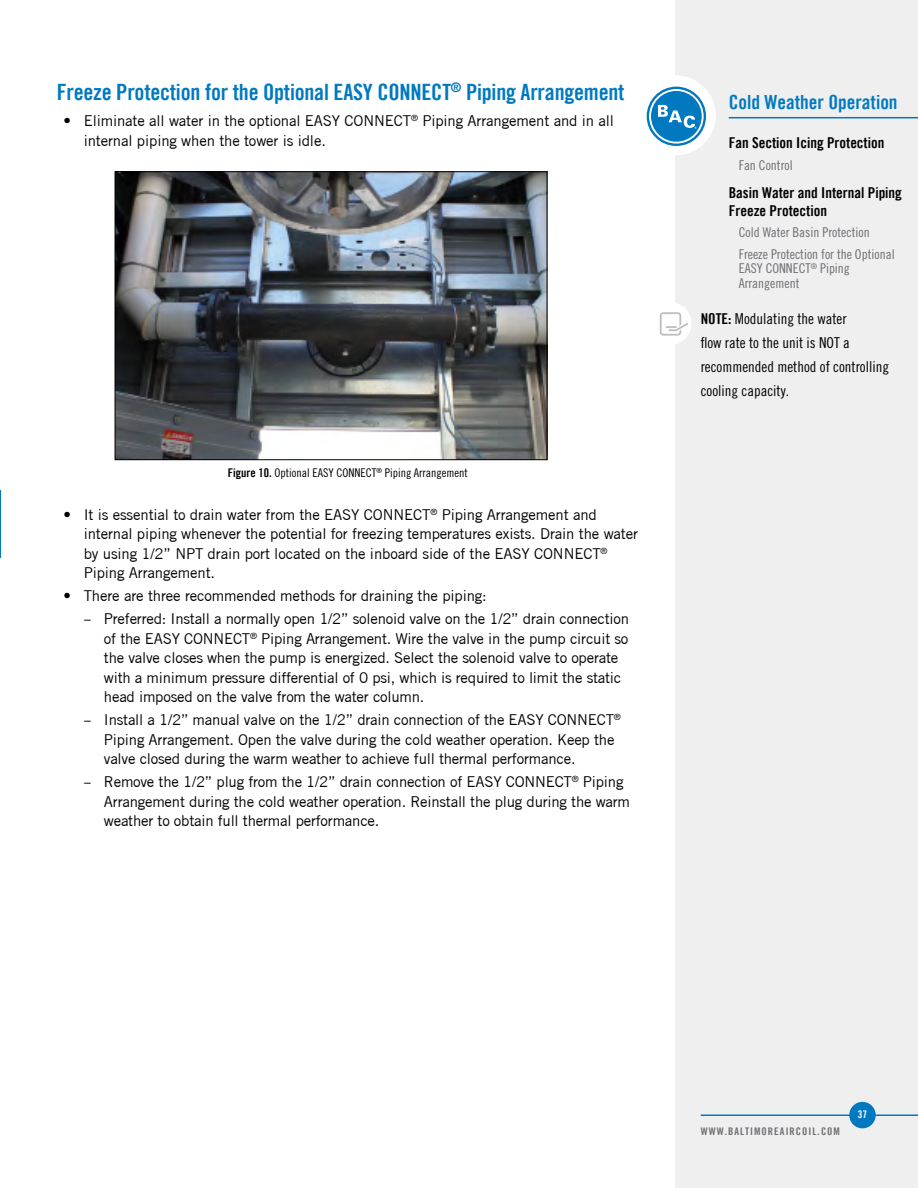
<style>
.page{position:relative;width:918px;height:1188px;background:#fff}
.page>*{position:absolute;margin:0;border:0;box-sizing:border-box;transform-origin:0 0}
.t1{font:22.5px "Trade Gothic LT Bold Cond Twenty";letter-spacing:-.01em;color:#0079c1}
.t2{font:19.5px "Trade Gothic LT Bold Cond Twenty";color:#0079c1}
.t3{font:15px/19.5px "Trade Gothic";letter-spacing:-.015em;color:#000}
.t4{font:15px/24px "Trade Gothic LT Pro Cn 18";color:#000}
.t5{font:15px/18px "Trade Gothic LT Bold Cond Twenty";color:#000}
.t6{font:13.5px/21.3px "Trade Gothic LT Pro Cn 18";color:#6d6e71}
.t7{font:12px "Trade Gothic LT Pro Cn 18";color:#000}
.t8{font:10.5px "Trade Gothic LT Bold Cond Twenty";letter-spacing:.1em;color:#6d6e71}
.t9{font:10.5px "Trade Gothic LT Bold Cond Twenty";color:#fff}
.s1{font-family:"Trade Gothic LT Bold Cond Twenty"}
.s2{font-family:"Myriad Pro"}
</style>
<div class="page">
<div style="left:675px;top:0;width:243px;height:1188px;background:#efeff0"></div>
<hr style="left:701px;top:1114px;width:217px;height:2px;background:#0079c1">
<div style="left:849px;top:1102px;width:27px;height:26px;background:#0079c1;border-radius:50%"></div>
<div style="left:648px;top:302px;width:44px;height:43px;background:#fff;border-radius:50%"></div>
<svg style="left:660px;top:312px;width:28px;height:24px"></svg>
<hr style="left:729px;top:117px;width:189px;height:1px;background:#0079c1">
<hr style="left:0;top:490px;width:1px;height:68px;background:#0079c1">
<img style="left:117px;top:174px;width:428px;height:284px">
<div style="left:115px;top:172px;width:432px;height:288px;border:1px solid #000"></div>
<div style="left:636px;top:75px;width:80px;height:80px;background:#fff;border-radius:50%"></div>
<svg style="left:647px;top:87px;width:59px;height:59px"></svg>
<svg style="left:649px;top:89px;width:55px;height:55px"></svg>
<div style="left:651px;top:91px;width:51px;height:51px;background:#0079c1;border-radius:50%"></div>
<svg style="left:658px;top:105px;width:39px;height:24px"></svg>
<h1 class="t1" style="left:57px;top:78px;width:569px">Freeze Protection for the Optional EASY CONNECT<sup>®</sup> Piping Arrangement</h1>
<p class="t3" style="left:84px;top:111px;width:532px;text-indent:-20px">• Eliminate all water in the optional EASY CONNECT<sup>®</sup> Piping Arrangement and in all internal piping when the tower is idle.</p>
<p class="t7" style="left:228px;top:466px;width:242px"><span class="s1">Figure 10.</span> Optional EASY CONNECT<sup>®</sup> Piping Arrangement</p>
<p class="t3" style="left:84px;top:504px;width:556px;text-indent:-20px">• It is essential to drain water from the EASY CONNECT<sup>®</sup> Piping Arrangement and internal piping whenever the potential for freezing temperatures exists. Drain the water by using 1/2” NPT drain port located on the inboard side of the EASY CONNECT<sup>® </sup>Piping Arrangement.</p>
<p class="t3" style="left:63px;top:586px;width:425px">• There are three recommended methods for draining the piping:</p>
<p class="t3" style="left:104px;top:609px;width:527px;text-indent:-20px"><span class="s2">–</span> Preferred: Install a normally open 1/2” solenoid valve on the 1/2” drain connection of the EASY CONNECT<sup>®</sup> Piping Arrangement. Wire the valve in the pump circuit so the valve closes when the pump is energized. Select the solenoid valve to operate with a minimum pressure differential of 0 psi, which is required to limit the static head imposed on the valve from the water column.</p>
<p class="t3" style="left:104px;top:710px;width:518px;text-indent:-20px"><span class="s2">–</span> Install a 1/2” manual valve on the 1/2” drain connection of the EASY CONNECT<sup>®<br></sup>Piping Arrangement. Open the valve during the cold weather operation. Keep the valve closed during the warm weather to achieve full thermal performance.</p>
<p class="t3" style="left:104px;top:772px;width:528px;text-indent:-20px"><span class="s2">–</span> Remove the 1/2” plug from the 1/2” drain connection of EASY CONNECT<sup>®</sup> Piping<br>Arrangement during the cold weather operation. Reinstall the plug during the warm weather to obtain full thermal performance.</p>
<h2 class="t2" style="left:729px;top:90px;width:170px">Cold Weather Operation</h2>
<p class="t5" style="left:729px;top:134px;width:157px">Fan Section Icing Protection</p>
<p class="t6" style="left:739px;top:154px;width:55px">Fan Control</p>
<p class="t5" style="left:729px;top:183px;width:175px">Basin Water and Internal Piping<br>Freeze Protection</p>
<p class="t6" style="left:739px;top:222px;width:157px">Cold Water Basin Protection<br>Freeze Protection for the Optional</p>
<p class="t6" style="left:739px;top:261px;width:113px;line-height:14.7px">EASY CONNECT<sup>®</sup> Piping<br>Arrangement</p>
<p class="t4" style="left:701px;top:307px;width:190px"><span class="s1">NOTE:</span> Modulating the water<br>flow rate to the unit is NOT a recommended method of controlling cooling capacity.</p>
<p class="t8" style="left:701px;top:1125px;width:141px">WWW.BALTIMOREAIRCOIL.COM</p>
<p class="t9" style="left:858px;top:1108px;width:11px">37</p>
</div>
